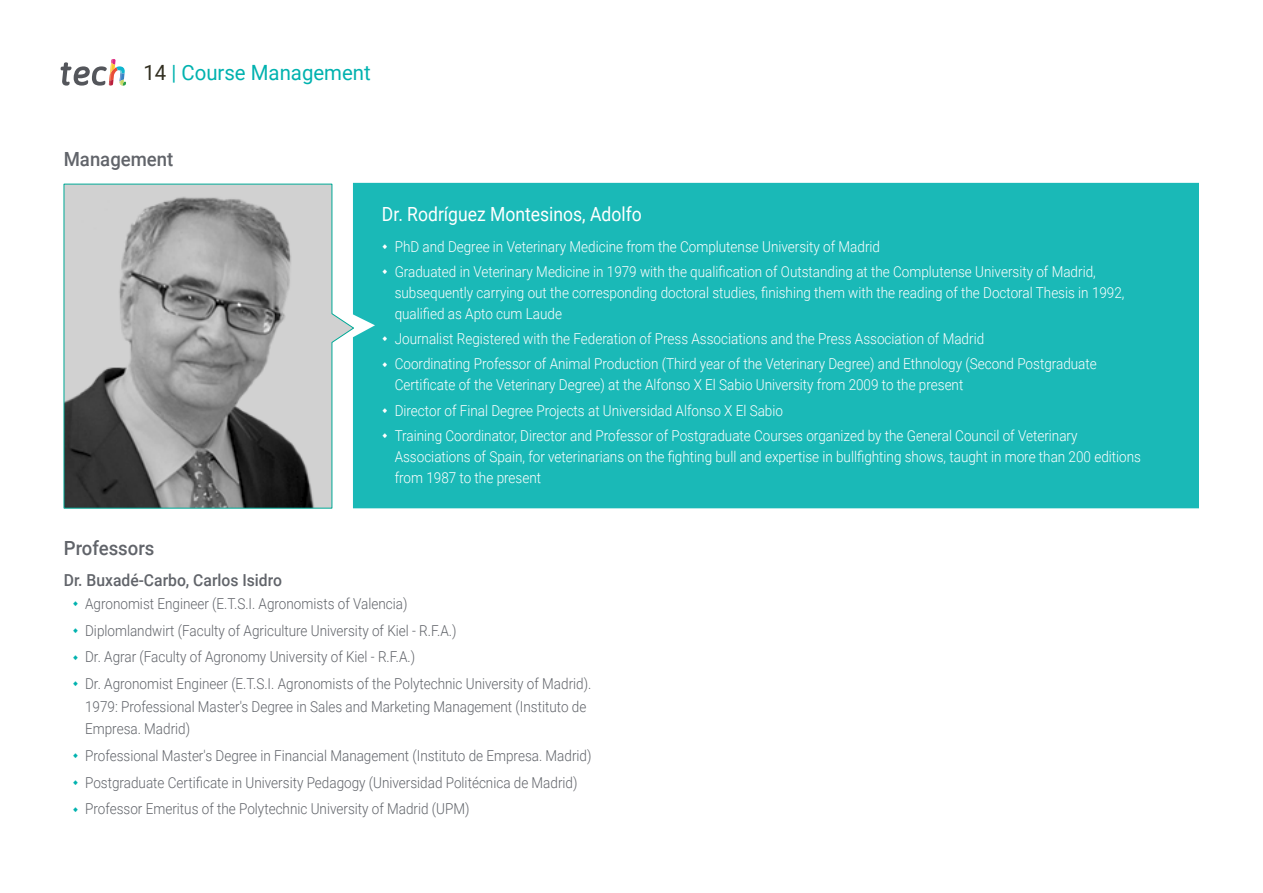
<style>
.page{position:relative;width:1263px;height:893px;background:#fff}
.page>*{position:absolute;margin:0;border:0;box-sizing:border-box;transform-origin:0 0}
.t1{font:21px "Roboto";color:#00b2af}
.t2{font:19.5px "Roboto";color:#fff;scale:.9 1}
.t3{font:500 19.5px "Roboto";color:#61646a;scale:.95 1}
.t4{font:500 16.5px "Roboto";color:#61646a;scale:.95 1}
.t5{font:300 15px/25.2px "Roboto";color:#fff;scale:.9 1}
.t6{font:300 15px/26.7px "Roboto";color:#61646a;scale:.9 1}
.s1{color:#312e20}
</style>
<div class="page">
<svg style="left:61px;top:59px;width:65px;height:27px"></svg>
<div style="left:353px;top:183px;width:846px;height:325px;background:#1ab9b7"></div>
<svg style="left:64px;top:184px;width:290px;height:324px;background:#9ea0a0"></svg>
<svg style="left:383px;top:244px;width:4px;height:5px"></svg>
<svg style="left:383px;top:269px;width:4px;height:5px"></svg>
<svg style="left:383px;top:336px;width:4px;height:5px"></svg>
<svg style="left:383px;top:362px;width:4px;height:5px"></svg>
<svg style="left:383px;top:408px;width:4px;height:5px"></svg>
<svg style="left:383px;top:433px;width:4px;height:5px"></svg>
<h1 class="t1" style="left:144px;top:57px;width:229px"><span class="s1">14</span> | Course Management</h1>
<h2 class="t3" style="left:64px;top:145px;width:117px">Management</h2>
<h2 class="t2" style="left:382px;top:201px;width:290px">Dr. Rodríguez Montesinos, Adolfo</h2>
<p class="t5" style="left:395px;top:233px;width:780px">PhD and Degree in Veterinary Medicine from the Complutense University of Madrid<br>Graduated in Veterinary Medicine in 1979 with the qualification of Outstanding at the Complutense University of Madrid,</p>
<p class="t5" style="left:395px;top:281px;width:812px;line-height:21px">subsequently carrying out the corresponding doctoral studies, finishing them with the reading of the Doctoral Thesis in 1992, qualified as Apto cum Laude</p>
<p class="t5" style="left:395px;top:326px;width:782px">Journalist Registered with the Federation of Press Associations and the Press Association of Madrid<br>Coordinating Professor of Animal Production (Third year of the Veterinary Degree) and Ethnology (Second Postgraduate</p>
<p class="t5" style="left:395px;top:372px;width:760px">Certificate of the Veterinary Degree) at the Alfonso X El Sabio University from 2009 to the present<br>Director of Final Degree Projects at Universidad Alfonso X El Sabio<br>Training Coordinator, Director and Professor of Postgraduate Courses organized by the General Council of Veterinary</p>
<p class="t5" style="left:395px;top:445px;width:831px;line-height:21px">Associations of Spain, for veterinarians on the fighting bull and expertise in bullfighting shows, taught in more than 200 editions from 1987 to the present</p>
<h2 class="t3" style="left:64px;top:534px;width:97px">Professors</h2>
<p class="t4" style="left:64px;top:569px;width:231px">Dr. Buxadé-Carbo, Carlos Isidro</p>
<p class="t6" style="left:85px;top:590px;width:564px">Agronomist Engineer (E.T.S.I. Agronomists of Valencia)<br>Diplomlandwirt (Faculty of Agriculture University of Kiel - R.F.A.)<br>Dr. Agrar (Faculty of Agronomy University of Kiel - R.F.A.)<br>Dr. Agronomist Engineer (E.T.S.I. Agronomists of the Polytechnic University of Madrid).</p>
<p class="t6" style="left:85px;top:694px;width:558px;line-height:22.5px">1979: Professional Master's Degree in Sales and Marketing Management (Instituto de<br>Empresa. Madrid)</p>
<p class="t6" style="left:85px;top:742px;width:564px">Professional Master's Degree in Financial Management (Instituto de Empresa. Madrid)<br>Postgraduate Certificate in University Pedagogy (Universidad Politécnica de Madrid)<br>Professor Emeritus of the Polytechnic University of Madrid (UPM)</p>
</div>
